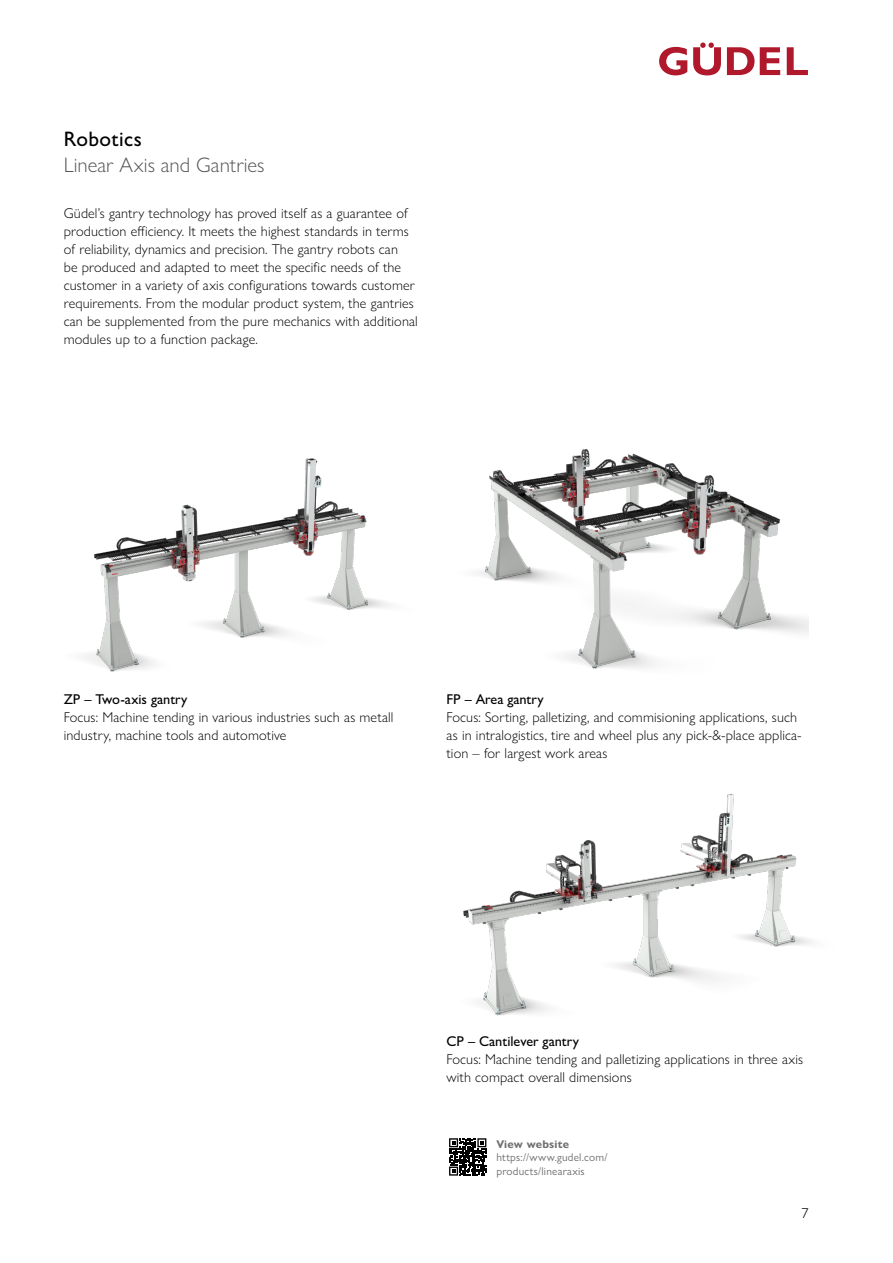
<style>
.page{position:relative;width:893px;height:1263px;background:#fff}
.page>*{position:absolute;margin:0;border:0;box-sizing:border-box;transform-origin:0 0}
.t1{font:300 21px "Gill Sans Nova";color:#575756}
.t2{font:500 21px "Gill Sans Nova";letter-spacing:.02em;color:#000}
.t3{font:300 14.25px/18px "Gill Sans Nova";letter-spacing:.01em;color:#000}
.t4{font:500 14.25px "Gill Sans Nova";color:#000}
.t5{font:11.25px/13.5px "Gill Sans Nova";letter-spacing:.02em;color:#706f6f}
.t6{font:700 11.25px "Gill Sans Nova";letter-spacing:.02em;color:#706f6f}
</style>
<div class="page">
<svg style="left:659px;top:47px;width:28px;height:28px"></svg>
<svg style="left:727px;top:47px;width:27px;height:28px"></svg>
<svg style="left:760px;top:47px;width:20px;height:28px"></svg>
<svg style="left:787px;top:47px;width:21px;height:28px"></svg>
<svg style="left:693px;top:43px;width:28px;height:32px"></svg>
<img style="left:84px;top:458px;width:306px;height:214px">
<img style="left:476px;top:449px;width:332px;height:220px">
<img style="left:463px;top:794px;width:350px;height:222px">
<svg style="left:449px;top:1138px;width:38px;height:38px"></svg>
<svg style="left:449px;top:1138px;width:37px;height:37px"></svg>
<h1 class="t2" style="left:64px;top:126px;width:80px">Robotics</h1>
<h1 class="t1" style="left:64px;top:152px;width:202px">Linear Axis and Gantries</h1>
<p class="t3" style="left:64px;top:204px;width:356px">Güdel’s gantry technology has proved itself as a guarantee of production efficiency. It meets the highest standards in terms of reliability, dynamics and precision. The gantry robots can<br>be produced and adapted to meet the specific needs of the customer in a variety of axis configurations towards customer requirements. From the modular product system, the gantries can be supplemented from the pure mechanics with additional modules up to a function package.</p>
<p class="t4" style="left:64px;top:690px;width:125px">ZP – Two-axis gantry</p>
<p class="t3" style="left:64px;top:708px;width:331px">Focus: Machine tending in various industries such as metall industry, machine tools and automotive</p>
<p class="t4" style="left:446px;top:690px;width:99px">FP – Area gantry</p>
<p class="t3" style="left:446px;top:708px;width:357px">Focus: Sorting, palletizing, and commisioning applications, such as in intralogistics, tire and wheel plus any pick-&amp;-place applica&shy;tion – for largest work areas</p>
<p class="t4" style="left:446px;top:1032px;width:134px">CP – Cantilever gantry</p>
<p class="t3" style="left:446px;top:1050px;width:358px">Focus: Machine tending and palletizing applications in three axis with compact overall dimensions</p>
<p class="t6" style="left:496px;top:1137px;width:74px">View website</p>
<p class="t5" style="left:496px;top:1151px;width:112px">https://www.gudel.com/ products/linearaxis</p>
<p class="t3" style="left:802px;top:1204px;width:9px">7</p>
</div>
